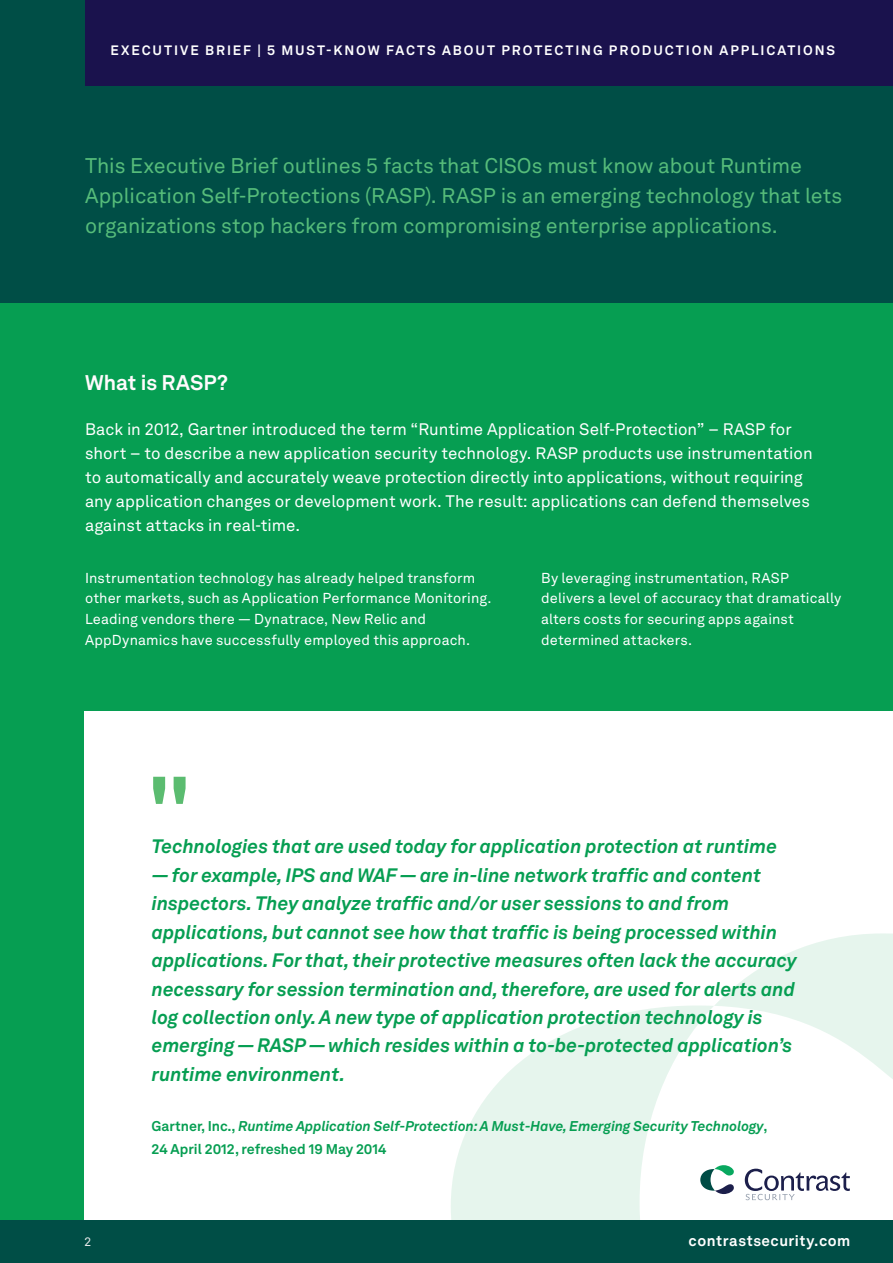
<style>
.page{position:relative;width:893px;height:1263px;background:#fff}
.page>*{position:absolute;margin:0;border:0;box-sizing:border-box;transform-origin:0 0}
.t1{font:700 90px "Akkurat LL";color:#5bbc70}
.t2{font:21px/30px "Akkurat LL";letter-spacing:-.005em;color:#56bc7a}
.t3{font:700 21px "Akkurat LL";color:#fffbfd}
.t4{font:italic 700 19.2px/28.5px "Akkurat LL";color:#069e52}
.t5{font:16.5px/24px "Akkurat LL";color:#fff}
.t6{font:700 15px "Akkurat LL";letter-spacing:.035em;color:#fff}
.t7{font:15px "Akkurat LL";color:#ebeced}
.t8{font:14.25px/20.5px "Akkurat LL";letter-spacing:.01em;color:#fff}
.t9{font:italic 700 13.95px/22.5px "Akkurat LL";color:#069e52}
.t10{font:700 13.5px "Akkurat LL";letter-spacing:.14em;color:#fff}
.t11{font:12px "Akkurat LL";color:#ebeced}
.s1{font-style:normal}
</style>
<div class="page">
<div style="left:0;top:299px;width:893px;height:921px;background:#069e52"></div>
<div style="left:84px;top:711px;width:809px;height:509px;background:#fff"></div>
<svg style="left:451px;top:1005px;width:262px;height:215px;fill:#e6f5ed"></svg>
<svg style="left:714px;top:933px;width:179px;height:146px"></svg>
<div style="left:0;top:0;width:893px;height:303px;background:#004e46"></div>
<div style="left:85px;top:0;width:808px;height:85px;background:#1a124d"></div>
<svg style="left:745px;top:1169px;width:104px;height:31px"></svg>
<svg style="left:701px;top:1165px;width:33px;height:29px"></svg>
<div style="left:0;top:1220px;width:893px;height:43px;background:#004e46"></div>
<p class="t10" style="left:111px;top:40px;width:726px">EXECUTIVE BRIEF | 5 MUST-KNOW FACTS ABOUT PROTECTING PRODUCTION APPLICATIONS</p>
<p class="t2" style="left:85px;top:150px;width:759px">This Executive Brief outlines 5 facts that CISOs must know about Runtime<br>Application Self-Protections (RASP). RASP is an emerging technology that lets organizations stop hackers from compromising enterprise applications.</p>
<p class="t3" style="left:85px;top:366px;width:145px">What is RASP?</p>
<p class="t5" style="left:85px;top:416px;width:729px">Back in 2012, Gartner introduced the term “Runtime Application Self-Protection” – RASP for short – to describe a new application security technology. RASP products use instrumentation to automatically and accurately weave protection directly into applications, without requiring any application changes or development work. The result: applications can defend themselves against attacks in real-time.</p>
<p class="t8" style="left:85px;top:567px;width:408px">Instrumentation technology has already helped transform other markets, such as Application Performance Monitoring.<br>Leading vendors there — Dynatrace, New Relic and AppDynamics have successfully employed this approach.</p>
<p class="t8" style="left:541px;top:567px;width:302px">By leveraging instrumentation, RASP delivers a level of accuracy that dramatically alters costs for securing apps against determined attackers.</p>
<h1 class="t1" style="left:148px;top:741px;width:45px">"</h1>
<p class="t4" style="left:152px;top:831px;width:627px">Technologies that are used today for application protection at runtime</p>
<p class="t4" style="left:152px;top:859px;width:647px">— for example, IPS and WAF — are in-line network traffic and content inspectors. They analyze traffic and/or user sessions to and from applications, but cannot see how that traffic is being processed within applications. For that, their protective measures often lack the accuracy necessary for session termination and, therefore, are used for alerts and log collection only. A new type of application protection technology is emerging — RASP — which resides within a to-be-protected application’s runtime environment.</p>
<p class="t9" style="left:152px;top:1114px;width:618px"><span class="s1">Gartner, Inc.,</span> Runtime Application Self-Protection: A Must-Have, Emerging Security Technology<span class="s1">,<br>24 April 2012, refreshed 19 May 2014</span></p>
<p class="t11" style="left:84px;top:1232px;width:8px">2</p>
<p class="t6" style="left:689px;top:1229px;width:163px">contrastsecurity.com</p>
<p class="t7" style="left:84px;top:1233px;width:10px">2</p>
</div>
